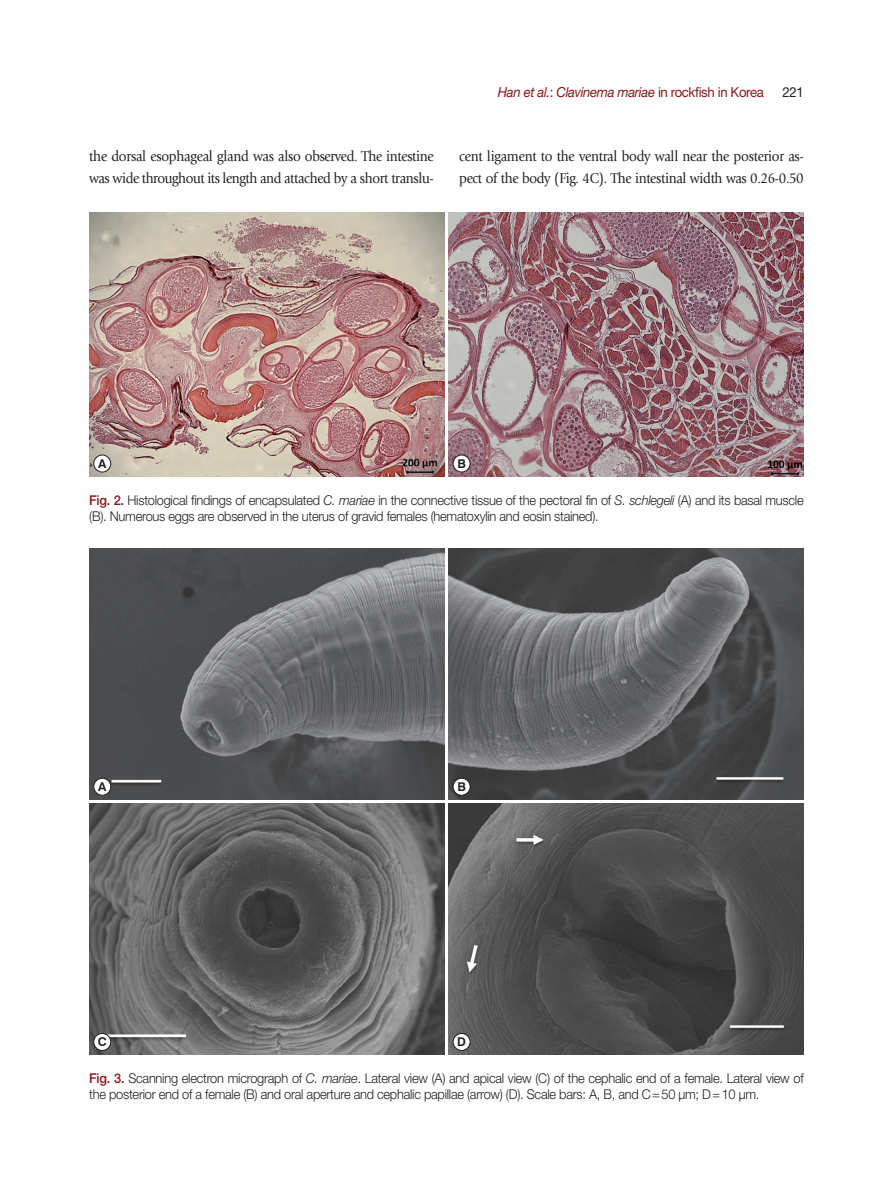
<style>
.page{position:relative;width:893px;height:1191px;background:#fff}
.page>*{position:absolute;margin:0;border:0;box-sizing:border-box;transform-origin:0 0}
.본문{font:15px/21.3px "Giovanni Std";letter-spacing:-.025em;color:#231f20;scale:.9 1}
.하시라{font:italic 13.8px "Helvetica Neue LT Std";letter-spacing:-.025em;color:#88181b;scale:.95 1}
.하시라-2{font:13.8px "Helvetica Neue LT Std";color:#231f20;scale:.95 1}
.표_제목__그림_설명{font:300 13.5px/16.2px "Helvetica Neue LT Std";letter-spacing:-.02em;color:#231f20;scale:.95 1}
.t1{font:700 12.15px "Swiss 721 BT";color:#231f20}
.s1{font-style:normal}
.s2{font-weight:500;color:#88181b}
.s3{font-style:italic}
</style>
<div class="page">
<img style="left:89px;top:213px;width:355px;height:263px">
<img style="left:449px;top:213px;width:355px;height:263px">
<div style="left:94px;top:455px;width:17px;height:17px;background:#fff;border-radius:50%"></div>
<div style="left:94px;top:455px;width:17px;height:17px;border:1px solid #231f20;border-radius:50%"></div>
<div style="left:453px;top:455px;width:17px;height:17px;background:#fff;border-radius:50%"></div>
<div style="left:453px;top:455px;width:17px;height:17px;border:1px solid #231f20;border-radius:50%"></div>
<img style="left:89px;top:549px;width:355px;height:250px">
<img style="left:89px;top:804px;width:355px;height:251px">
<img style="left:449px;top:549px;width:355px;height:250px">
<img style="left:449px;top:804px;width:355px;height:251px">
<div style="left:94px;top:778px;width:17px;height:17px;background:#fff;border-radius:50%"></div>
<div style="left:94px;top:778px;width:17px;height:17px;border:1px solid #231f20;border-radius:50%"></div>
<div style="left:94px;top:1033px;width:17px;height:17px;background:#fff;border-radius:50%"></div>
<div style="left:94px;top:1033px;width:17px;height:17px;border:1px solid #231f20;border-radius:50%"></div>
<div style="left:453px;top:778px;width:17px;height:17px;background:#fff;border-radius:50%"></div>
<div style="left:453px;top:778px;width:17px;height:17px;border:1px solid #231f20;border-radius:50%"></div>
<div style="left:453px;top:1033px;width:17px;height:17px;background:#fff;border-radius:50%"></div>
<div style="left:453px;top:1033px;width:17px;height:17px;border:1px solid #231f20;border-radius:50%"></div>
<p class="하시라" style="left:498px;top:83px;width:281px">Han et al.<span class="s1">:</span> Clavinema mariae <span class="s1">in rockfish in Korea</span></p>
<p class="하시라-2" style="left:782px;top:83px;width:24px">221</p>
<p class="본문" style="left:89px;top:146px;width:384px">the dorsal esophageal gland was also observed. The intestine was wide throughout its length and attached by a short translu-</p>
<p class="본문" style="left:459px;top:146px;width:384px">cent ligament to the ventral body wall near the posterior as&shy;pect of the body (Fig. 4C). The intestinal width was 0.26-0.50</p>
<p class="t1" style="left:98px;top:456px;width:10px">A</p>
<p class="t1" style="left:457px;top:456px;width:10px">B</p>
<p class="표_제목__그림_설명" style="left:89px;top:491px;width:753px"><span class="s2">Fig. 2.</span> Histological findings of encapsulated <span class="s3">C. mariae</span> in the connective tissue of the pectoral fin of <span class="s3">S. schlegeli</span> (A) and its basal muscle (B). Numerous eggs are observed in the uterus of gravid females (hematoxylin and eosin stained).</p>
<p class="t1" style="left:98px;top:779px;width:10px">A</p>
<p class="t1" style="left:98px;top:1034px;width:10px">C</p>
<p class="t1" style="left:457px;top:779px;width:10px">B</p>
<p class="t1" style="left:457px;top:1034px;width:10px">D</p>
<p class="표_제목__그림_설명" style="left:89px;top:1070px;width:754px"><span class="s2">Fig. 3.</span> Scanning electron micrograph of <span class="s3">C. mariae</span>. Lateral view (A) and apical view (C) of the cephalic end of a female. Lateral view of the posterior end of a female (B) and oral aperture and cephalic papillae (arrow) (D). Scale bars: A, B, and C=50 μm; D=10 μm.</p>
</div>
